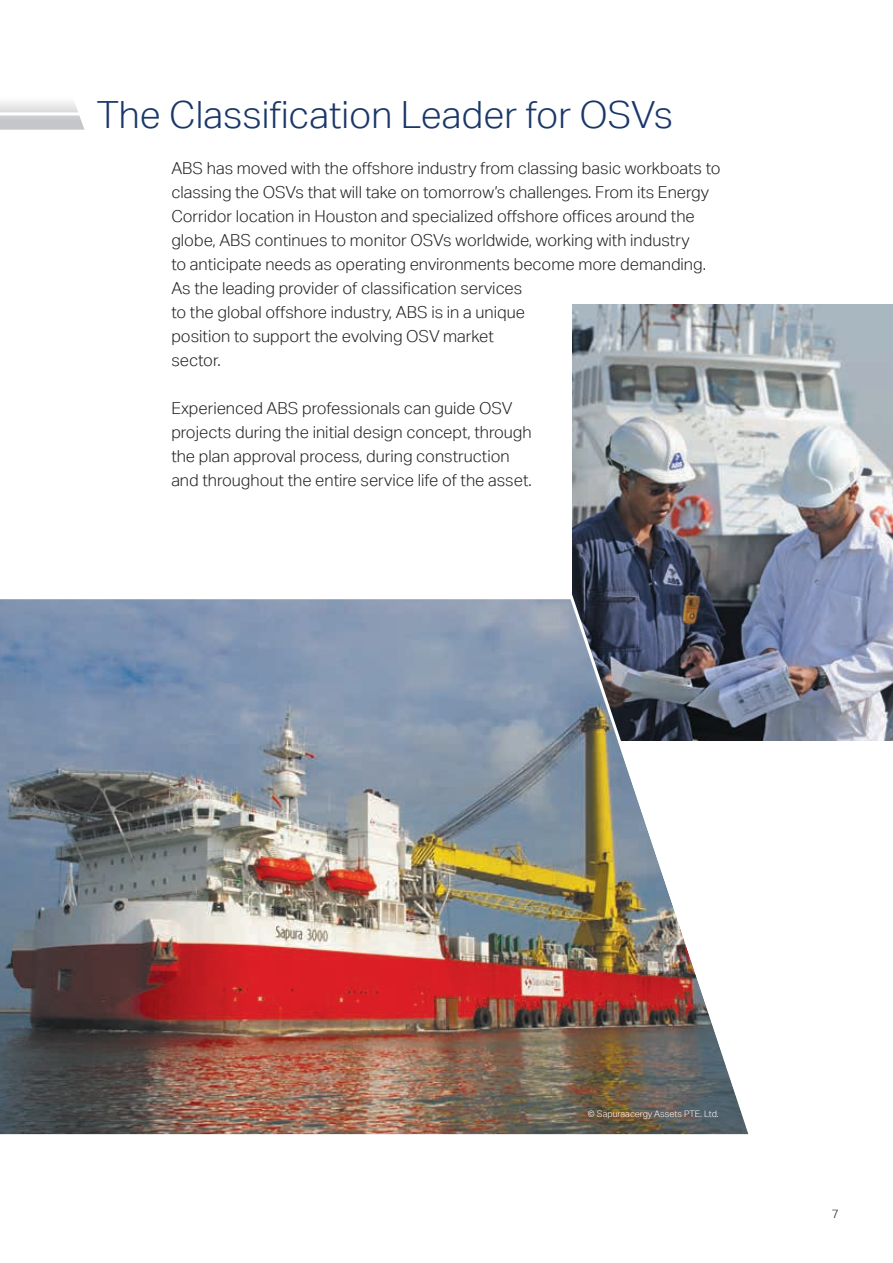
<style>
.page{position:relative;width:893px;height:1263px;background:#fff}
.page>*{position:absolute;margin:0;border:0;box-sizing:border-box;transform-origin:0 0}
.t1{font:300 37.5px "Aktiv Grotesk";color:#1a3769}
.t2{font:300 16.5px/24px "Aktiv Grotesk";color:#231f20}
.t3{font:300 12px "Aktiv Grotesk";color:#231f20}
.t4{font:300 9px "Aktiv Grotesk";color:#fff}
</style>
<div class="page">
<img style="left:573px;top:304px;width:320px;height:436px">
<svg style="left:0;top:102px;width:84px;height:28px;background:#d7d7d9"></svg>
<hr style="left:0;top:112px;width:87px;height:3px;background:#fff">
<img style="left:0;top:599px;width:562px;height:535px">
<img style="left:562px;top:577px;width:196px;height:558px">
<h1 class="t1" style="left:97px;top:93px;width:578px">The Classification Leader for OSVs</h1>
<p class="t2" style="left:171px;top:156px;width:551px">ABS has moved with the offshore industry from classing basic workboats to classing the OSVs that will take on tomorrow’s challenges. From its Energy Corridor location in Houston and specialized offshore offices around the globe, ABS continues to monitor OSVs worldwide, working with industry<br>to anticipate needs as operating environments become more demanding.<br>As the leading provider of classification services<br>to the global offshore industry, ABS is in a unique<br>position to support the evolving OSV market<br>sector.</p>
<p class="t2" style="left:171px;top:396px;width:362px">Experienced ABS professionals can guide OSV projects during the initial design concept, through the plan approval process, during construction and throughout the entire service life of the asset.</p>
<p class="t4" style="left:588px;top:1108px;width:132px">© Sapuraacergy Assets PTE. Ltd.</p>
<p class="t3" style="left:832px;top:1206px;width:9px">7</p>
</div>
